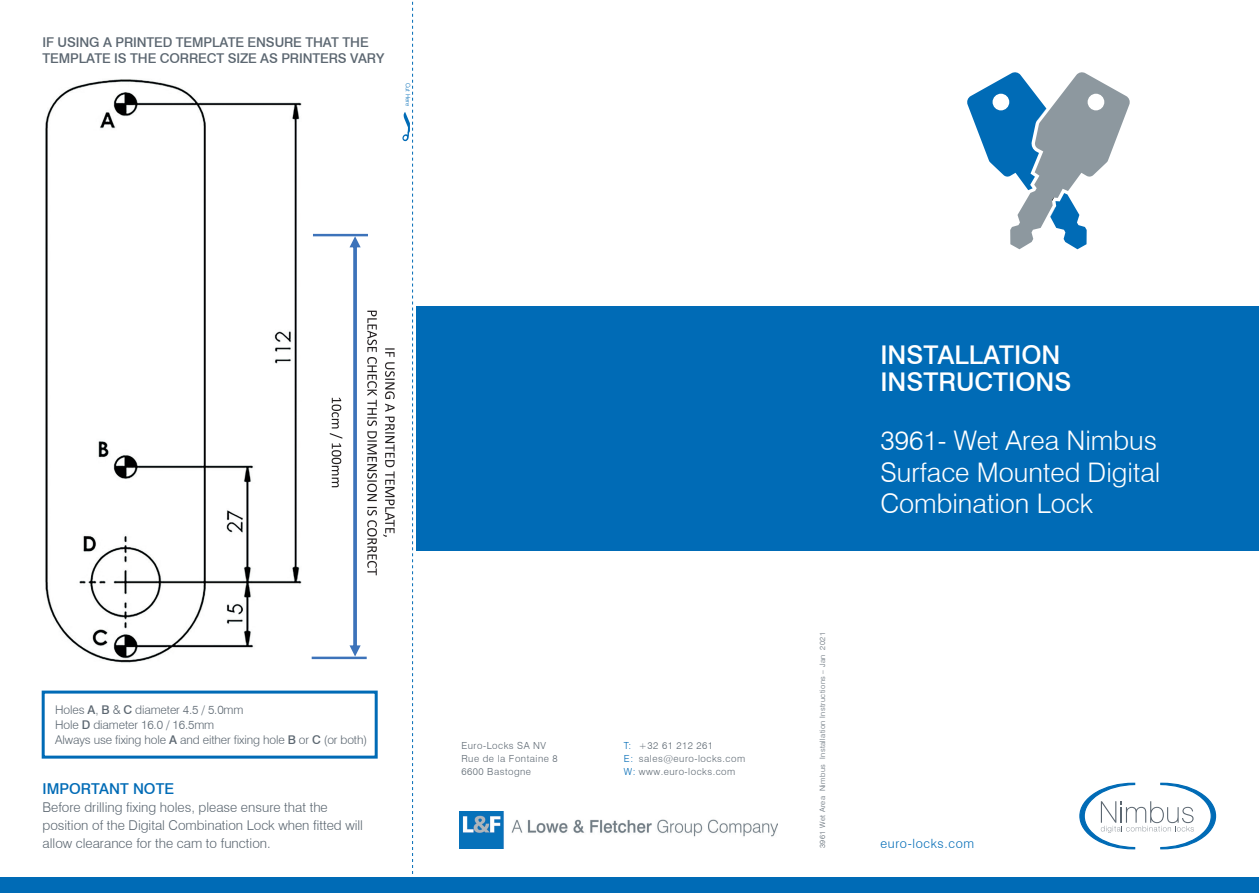
<style>
.page{position:relative;width:1259px;height:893px;background:#fff}
.page>*{position:absolute;margin:0;border:0;box-sizing:border-box;transform-origin:0 0}
.t1{font:300 27px/31.5px "Swiss 721 BT";color:#fff}
.t2{font:500 25.8px/27.3px "Swiss 721 BT";color:#fff}
.t3{font:500 15px "Swiss 721 BT";color:#006bb6}
.t4{font:300 13.5px/18px "Swiss 721 BT";color:#5c6771}
.t5{font:500 13.5px/16.5px "Swiss 721 BT";letter-spacing:-.01em;color:#5c6771}
.t6{font:300 12.75px "Swiss 721 BT";letter-spacing:.05em;color:#006bb6}
.t7{font:300 12px/15px "Swiss 721 BT";letter-spacing:-.01em;color:#5c6771}
.t8{font:300 9.75px/13px "Swiss 721 BT";letter-spacing:.05em;color:#5c6771}
.t9{font:300 7.5px "Swiss 721 BT";letter-spacing:.05em;color:#5c6771}
.t10{font:300 6.15px "Swiss 721 BT";color:#006bb6}
.s1{font-weight:500}
.s2{color:#006bb6}
</style>
<div class="page">
<div style="left:42px;top:691px;width:336px;height:68px;border:3px solid #006bb6"></div>
<svg style="left:967px;top:72px;width:163px;height:177px"></svg>
<div style="left:417px;top:307px;width:842px;height:244px;background:#006bb6"></div>
<div style="left:0;top:878px;width:1259px;height:15px;background:#006bb6"></div>
<svg style="left:402px;top:1px;width:11px;height:877px"></svg>
<svg style="left:1079px;top:782px;width:137px;height:68px"></svg>
<img style="left:459px;top:811px;width:318px;height:37px">
<img style="left:45px;top:79px;width:257px;height:584px">
<svg style="left:349px;top:236px;width:12px;height:420px"></svg>
<hr style="left:313px;top:234px;width:55px;height:2px;background:#3d73ba">
<hr style="left:312px;top:657px;width:55px;height:2px;background:#3d73ba">
<svg style="left:383px;top:348px;width:12px;height:189px"></svg>
<svg style="left:367px;top:311px;width:10px;height:190px"></svg>
<svg style="left:367px;top:507px;width:10px;height:68px"></svg>
<svg style="left:330px;top:398px;width:12px;height:89px"></svg>
<p class="t5" style="left:43px;top:34px;width:343px">IF USING A PRINTED TEMPLATE ENSURE THAT THE<br>TEMPLATE IS THE CORRECT SIZE AS PRINTERS VARY</p>
<p class="t10" style="left:412px;top:83px;width:25px;rotate:90deg">Cut Here</p>
<p class="t7" style="left:55px;top:702px;width:313px">Holes <span class="s1">A</span>, <span class="s1">B</span> &amp; <span class="s1">C</span> diameter 4.5 / 5.0mm<br>Hole <span class="s1">D</span> diameter 16.0 / 16.5mm<br>Always use fixing hole <span class="s1">A</span> and either fixing hole <span class="s1">B</span> or <span class="s1">C</span> (or both)</p>
<p class="t3" style="left:43px;top:780px;width:133px">IMPORTANT NOTE</p>
<p class="t4" style="left:43px;top:798px;width:322px">Before drilling fixing holes, please ensure that the position of the Digital Combination Lock when fitted will allow clearance for the cam to function.</p>
<p class="t8" style="left:461px;top:739px;width:98px">Euro-Locks SA NV<br>Rue de la Fontaine 8<br>6600 Bastogne</p>
<p class="t8" style="left:624px;top:739px;width:123px"><span class="s2">T:</span> +32 61 212 261<br><span class="s2">E:</span> sales@euro-locks.com<br><span class="s2">W:</span> www.euro-locks.com</p>
<p class="t9" style="left:818px;top:848px;width:217px;rotate:-90deg">3961 Wet Area Nimbus Installation Instructions – Jan 2021</p>
<h2 class="t2" style="left:880px;top:341px;width:192px">INSTALLATION<br>INSTRUCTIONS</h2>
<h1 class="t1" style="left:880px;top:425px;width:281px">3961- Wet Area Nimbus<br>Surface Mounted Digital<br>Combination Lock</h1>
<p class="t6" style="left:880px;top:836px;width:95px">euro-locks.com</p>
</div>
